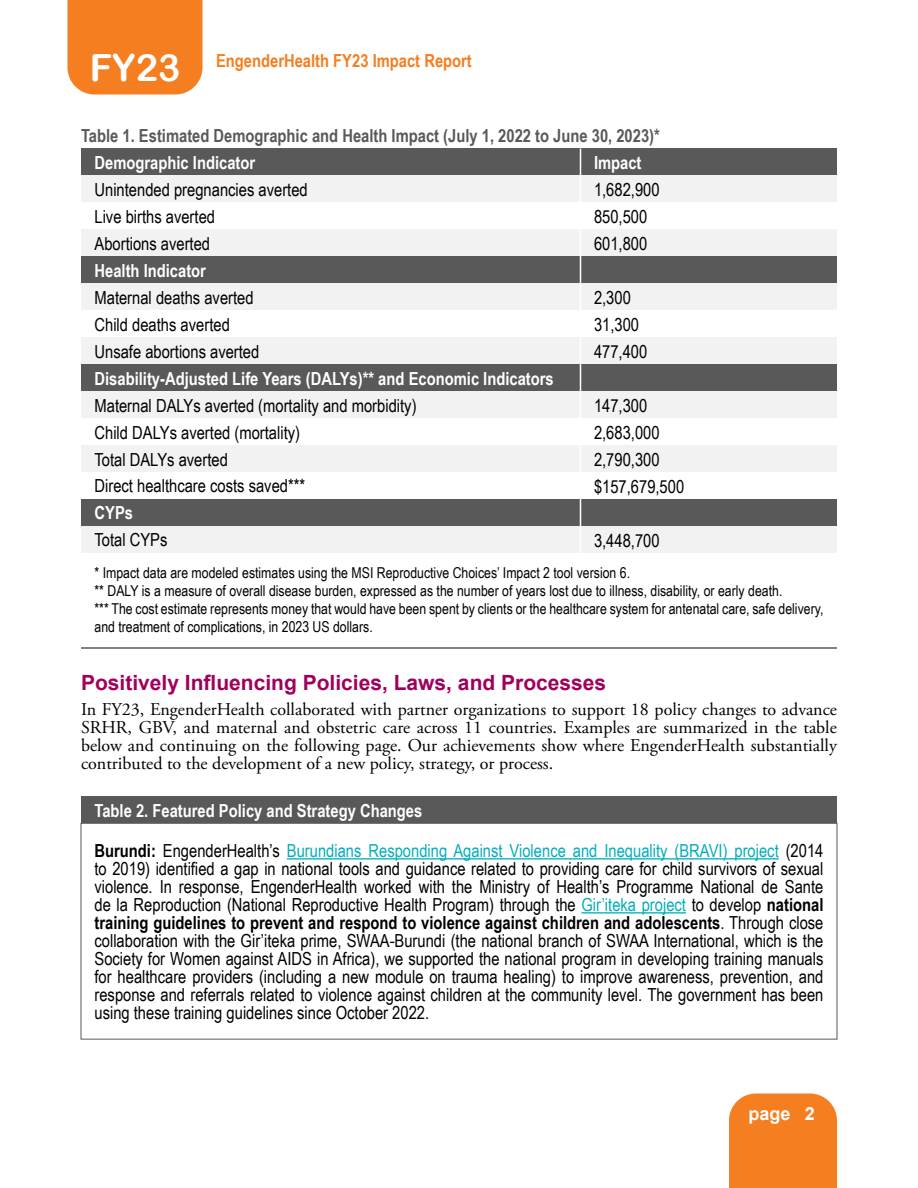
<style>
.page{position:relative;width:918px;height:1188px;background:#fff}
.page>*{position:absolute;margin:0;border:0;box-sizing:border-box;transform-origin:0 0}
.t1{font:37.5px "Arial Rounded MT Bold";color:#fff}
.t2{font:700 21px "Arial";color:#a0005d}
.t3{font:18px/18px "Arial Narrow";color:#000;text-align:justify}
.t4{font:18px/18px "Adobe Garamond Pro";color:#000;text-align:justify}
.t5{font:700 18px "Arial Narrow";color:#fff}
.t6{font:700 18px "Arial Narrow";color:#595959}
.t7{font:700 18px "Arial Narrow";color:#f57e20}
.t8{font:700 18px "Arial";color:#fff}
.t9{font:15px/18px "Arial Narrow";color:#000}
.s1{font-weight:700}
.s2{color:#00aebd}
</style>
<div class="page">
<div style="left:729px;top:1094px;width:108px;height:94px;background:#f57e20"></div>
<div style="left:68px;top:0;width:134px;height:94px;background:#f57e20"></div>
<div style="left:81px;top:148px;width:756px;height:28px;background:#595959"></div>
<div style="left:81px;top:176px;width:756px;height:26px;background:#f2f2f2"></div>
<div style="left:81px;top:230px;width:756px;height:26px;background:#f2f2f2"></div>
<div style="left:81px;top:284px;width:756px;height:26px;background:#f2f2f2"></div>
<div style="left:81px;top:338px;width:756px;height:26px;background:#f2f2f2"></div>
<div style="left:81px;top:392px;width:756px;height:26px;background:#f2f2f2"></div>
<div style="left:81px;top:446px;width:756px;height:26px;background:#f2f2f2"></div>
<div style="left:81px;top:526px;width:756px;height:28px;background:#f2f2f2"></div>
<div style="left:81px;top:256px;width:756px;height:28px;background:#595959"></div>
<div style="left:81px;top:364px;width:756px;height:28px;background:#595959"></div>
<div style="left:81px;top:500px;width:756px;height:26px;background:#595959"></div>
<hr style="left:580px;top:148px;width:1px;height:406px;background:#fff">
<hr style="left:81px;top:647px;width:756px;height:2px;background:#595959">
<div style="left:81px;top:796px;width:756px;height:27px;background:#595959"></div>
<hr style="left:287px;top:858px;width:492px;height:2px;background:#00aebd">
<hr style="left:581px;top:912px;width:105px;height:2px;background:#00aebd">
<div style="left:81px;top:823px;width:756px;height:217px;border:1px solid #595959"></div>
<h1 class="t1" style="left:90px;top:46px;width:92px">FY23</h1>
<p class="t7" style="left:216px;top:47px;width:257px">EngenderHealth FY23 Impact Report</p>
<p class="t6" style="left:81px;top:122px;width:580px">Table 1. Estimated Demographic and Health Impact (July 1, 2022 to June 30, 2023)*</p>
<p class="t5" style="left:94px;top:149px;width:162px">Demographic Indicator</p>
<p class="t5" style="left:594px;top:149px;width:49px">Impact</p>
<p class="t3" style="left:94px;top:180px;width:215px">Unintended pregnancies averted</p>
<p class="t3" style="left:594px;top:180px;width:67px">1,682,900</p>
<p class="t3" style="left:94px;top:207px;width:122px">Live births averted</p>
<p class="t3" style="left:594px;top:207px;width:55px">850,500</p>
<p class="t3" style="left:94px;top:234px;width:117px">Abortions averted</p>
<p class="t3" style="left:594px;top:234px;width:55px">601,800</p>
<p class="t5" style="left:94px;top:257px;width:113px">Health Indicator</p>
<p class="t3" style="left:94px;top:288px;width:161px">Maternal deaths averted</p>
<p class="t3" style="left:594px;top:288px;width:38px">2,300</p>
<p class="t3" style="left:94px;top:315px;width:137px">Child deaths averted</p>
<p class="t3" style="left:594px;top:315px;width:47px">31,300</p>
<p class="t3" style="left:94px;top:342px;width:166px">Unsafe abortions averted</p>
<p class="t3" style="left:594px;top:342px;width:55px">477,400</p>
<p class="t5" style="left:94px;top:365px;width:461px">Disability-Adjusted Life Years (DALYs)** and Economic Indicators</p>
<p class="t3" style="left:94px;top:396px;width:324px">Maternal DALYs averted (mortality and morbidity)</p>
<p class="t3" style="left:594px;top:396px;width:55px">147,300</p>
<p class="t3" style="left:94px;top:423px;width:207px">Child DALYs averted (mortality)</p>
<p class="t3" style="left:594px;top:423px;width:67px">2,683,000</p>
<p class="t3" style="left:94px;top:450px;width:135px">Total DALYs averted</p>
<p class="t3" style="left:594px;top:450px;width:67px">2,790,300</p>
<p class="t3" style="left:94px;top:476px;width:212px">Direct healthcare costs saved***</p>
<p class="t3" style="left:594px;top:477px;width:92px">$157,679,500</p>
<p class="t5" style="left:94px;top:499px;width:40px">CYPs</p>
<p class="t3" style="left:94px;top:530px;width:75px">Total CYPs</p>
<p class="t3" style="left:594px;top:531px;width:67px">3,448,700</p>
<p class="t9" style="left:94px;top:563px;width:730px">* Impact data are modeled estimates using the MSI Reproductive Choices’ Impact 2 tool version 6.<br>** DALY is a measure of overall disease burden, expressed as the number of years lost due to illness, disability, or early death.<br>*** The cost estimate represents money that would have been spent by clients or the healthcare system for antenatal care, safe delivery, and treatment of complications, in 2023 US dollars.</p>
<p class="t2" style="left:81px;top:669px;width:527px">Positively Influencing Policies, Laws, and Processes</p>
<p class="t4" style="left:81px;top:701px;width:758px">In FY23, EngenderHealth collaborated with partner organizations to support 18 policy changes to advance SRHR, GBV, and maternal and obstetric care across 11 countries. Examples are summarized in the table below and continuing on the following page. Our achievements show where EngenderHealth substantially contributed to the development of a new policy, strategy, or process.</p>
<p class="t5" style="left:94px;top:797px;width:329px">Table 2. Featured Policy and Strategy Changes</p>
<p class="t3" style="left:94px;top:841px;width:731px"><span class="s1">Burundi:</span> EngenderHealth’s <span class="s2">Burundians Responding Against Violence and Inequality (BRAVI) project</span> (2014 to 2019) identified a gap in national tools and guidance related to providing care for child survivors of sexual violence. In response, EngenderHealth worked with the Ministry of Health’s Programme National de Sante de la Reproduction (National Reproductive Health Program) through the <span class="s2">Gir’iteka project</span> to develop <span class="s1">national training guidelines to prevent and respond to violence against children and adolescents</span>. Through close collaboration with the Gir’iteka prime, SWAA-Burundi (the national branch of SWAA International, which is the Society for Women against AIDS in Africa), we supported the national program in developing training manuals for healthcare providers (including a new module on trauma healing) to improve awareness, prevention, and response and referrals related to violence against children at the community level. The government has been using these training guidelines since October 2022.</p>
<p class="t8" style="left:748px;top:1102px;width:68px">page 2</p>
</div>
